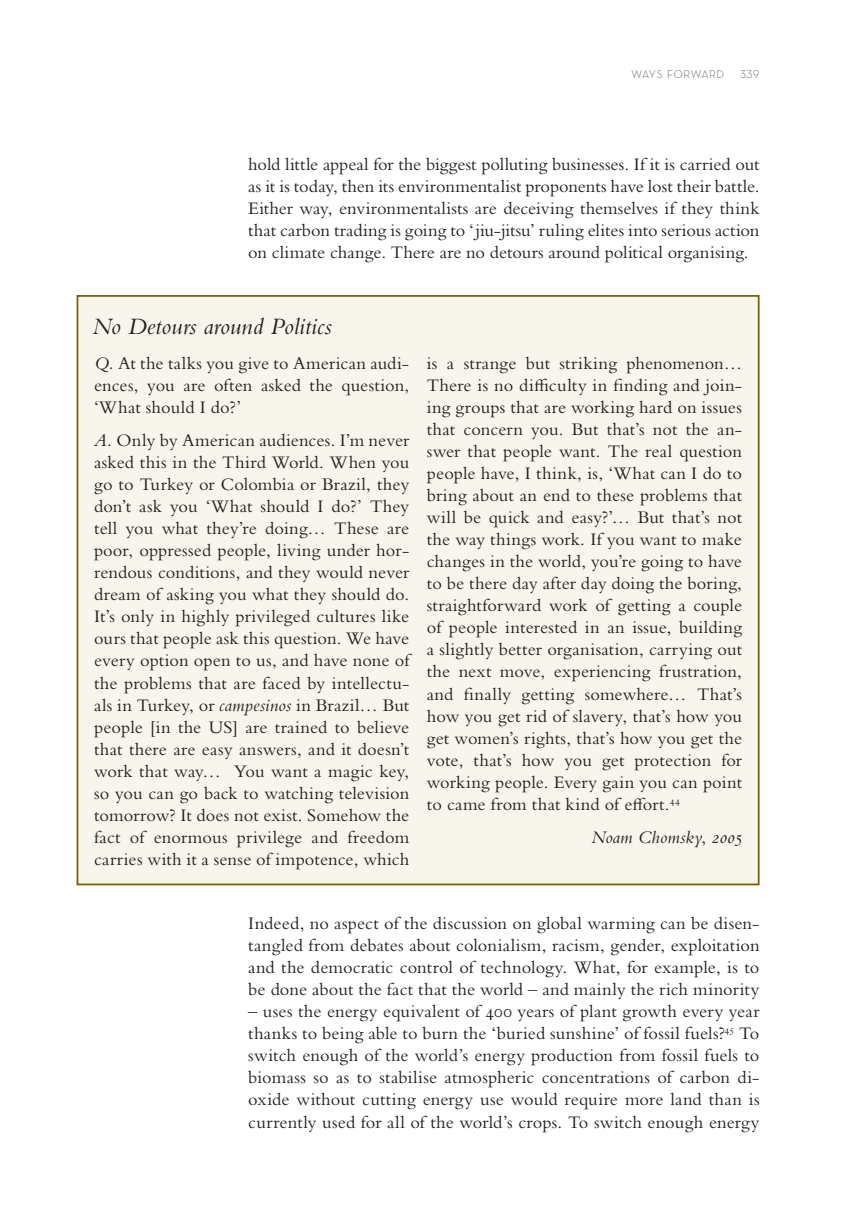
<style>
.page{position:relative;width:844px;height:1206px;background:#fff}
.page>*{position:absolute;margin:0;border:0;box-sizing:border-box;transform-origin:0 0}
.t1{font:italic 24.5px "Bembo Std";color:#231f20}
.t2{font:18.38px/22.1px "Bembo Std";letter-spacing:.005em;color:#231f20;text-align:justify}
.t3{font:italic 18.38px "Bembo Std";letter-spacing:.005em;color:#231f20}
.t4{font:15.75px "Neutra Text Light SC";color:#808285}
.s1{font-style:italic}
.s2{font-style:normal}
</style>
<div class="page">
<div style="left:76px;top:295px;width:684px;height:591px;background:#f7f5ec"></div>
<p class="t4" style="left:631px;top:63px;width:130px">ways forward 339</p>
<p class="t2" style="left:248px;top:155px;width:513px">hold little appeal for the biggest polluting businesses. If it is carried out as it is today, then its environmentalist proponents have lost their battle.<br>Either way, environmentalists are deceiving themselves if they think that carbon trading is going to ‘jiu-jitsu’ ruling elites into serious action on climate change. There are no detours around political organising.</p>
<h1 class="t1" style="left:92px;top:317px;width:241px">No Detours around Politics</h1>
<p class="t2" style="left:94px;top:353px;width:316px"><span class="s1">Q.</span> At the talks you give to American audi&shy;ences, you are often asked the question, ‘What should I do?’</p>
<p class="t2" style="left:94px;top:431px;width:317px"><span class="s1">A.</span> Only by American audiences. I’m never asked this in the Third World. When you go to Turkey or Colombia or Brazil, they don’t ask you ‘What should I do?’ They tell you what they’re doing… These are poor, oppressed people, living under hor&shy;rendous conditions, and they would never dream of asking you what they should do.<br>It’s only in highly privileged cultures like ours that people ask this question. We have every option open to us, and have none of the problems that are faced by intellectu&shy;als in Turkey, or <span class="s1">campesinos</span> in Brazil… But people [in the US] are trained to believe that there are easy answers, and it doesn’t work that way… You want a magic key, so you can go back to watching television tomorrow? It does not exist. Somehow the fact of enormous privilege and freedom carries with it a sense of impotence, which</p>
<p class="t2" style="left:427px;top:353px;width:317px">is a strange but striking phenomenon… There is no difficulty in finding and join&shy;ing groups that are working hard on issues that concern you. But that’s not the an&shy;swer that people want. The real question people have, I think, is, ‘What can I do to bring about an end to these problems that will be quick and easy?’… But that’s not the way things work. If you want to make changes in the world, you’re going to have to be there day after day doing the boring, straightforward work of getting a couple of people interested in an issue, building a slightly better organisation, carrying out the next move, experiencing frustration, and finally getting somewhere… That’s how you get rid of slavery, that’s how you get women’s rights, that’s how you get the vote, that’s how you get protection for working people. Every gain you can point to came from that kind of effort.<sup>44</sup></p>
<p class="t3" style="left:591px;top:830px;width:152px">Noam Chomsky<span class="s2">,</span> 2005</p>
<p class="t2" style="left:248px;top:913px;width:513px">Indeed, no aspect of the discussion on global warming can be disen&shy;tangled from debates about colonialism, racism, gender, exploitation and the democratic control of technology. What, for example, is to be done about the fact that the world – and mainly the rich minority</p>
<p class="t2" style="left:248px;top:1002px;width:513px">– uses the energy equivalent of 400 years of plant growth every year thanks to being able to burn the ‘buried sunshine’ of fossil fuels?<sup>45</sup> To switch enough of the world’s energy production from fossil fuels to biomass so as to stabilise atmospheric concentrations of carbon di&shy;oxide without cutting energy use would require more land than is currently used for all of the world’s crops. To switch enough energy</p>
</div>
